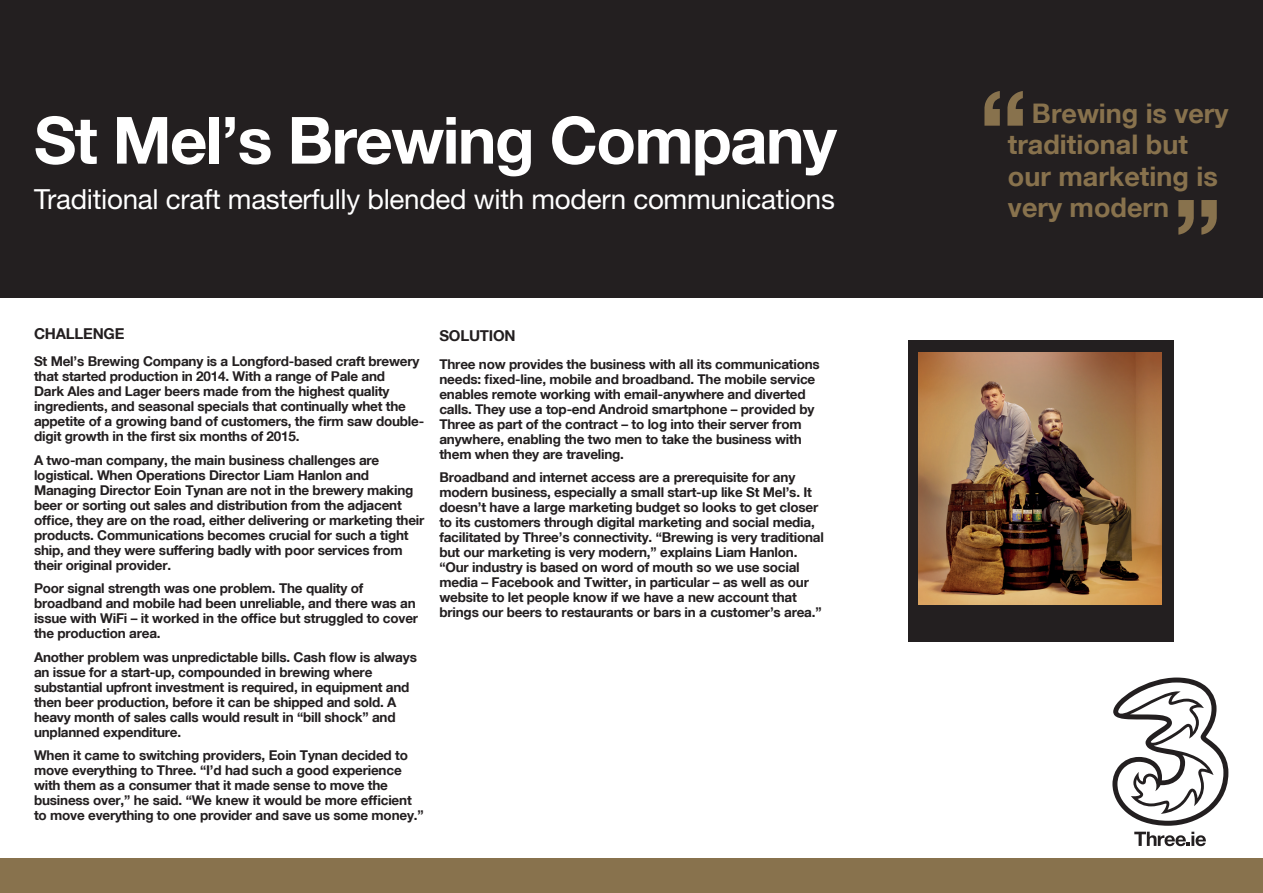
<style>
.page{position:relative;width:1263px;height:893px;background:#fff}
.page>*{position:absolute;margin:0;border:0;box-sizing:border-box;transform-origin:0 0}
.t1{font:65.25px "Helvetica Neue Bold WHAM";letter-spacing:-.025em;color:#fff}
.t2{font:27.75px "Helvetica Neue";letter-spacing:-.01em;color:#fff}
.t3{font:27px/31.5px "Helvetica Neue Bold WHAM";color:#88724d}
.t4{font:15px "Helvetica Neue Bold WHAM";letter-spacing:-.015em;color:#231f20}
.t5{font:13.5px/15px "Helvetica Neue Bold WHAM";letter-spacing:-.015em;color:#231f20}
</style>
<div class="page">
<div style="left:0;top:0;width:1263px;height:298px;background:#231f20"></div>
<svg style="left:1178px;top:200px;width:39px;height:35px"></svg>
<svg style="left:984px;top:91px;width:39px;height:35px"></svg>
<div style="left:0;top:859px;width:1263px;height:34px;background:#88724d"></div>
<svg style="left:1134px;top:832px;width:72px;height:14px"></svg>
<svg style="left:1112px;top:677px;width:116px;height:149px"></svg>
<div style="left:909px;top:340px;width:265px;height:302px;background:#231f20"></div>
<img style="left:918px;top:353px;width:243px;height:252px">
<h1 class="t1" style="left:34px;top:100px;width:804px">St Mel’s Brewing Company</h1>
<h2 class="t2" style="left:34px;top:182px;width:802px">Traditional craft masterfully blended with modern communications</h2>
<p class="t4" style="left:34px;top:324px;width:92px">CHALLENGE</p>
<p class="t5" style="left:34px;top:354px;width:392px">St Mel’s Brewing Company is a Longford-based craft brewery that started production in 2014. With a range of Pale and<br>Dark Ales and Lager beers made from the highest quality ingredients, and seasonal specials that continually whet the appetite of a growing band of customers, the firm saw double&shy;digit growth in the first six months of 2015.</p>
<p class="t5" style="left:34px;top:452px;width:392px">A two-man company, the main business challenges are logistical. When Operations Director Liam Hanlon and Managing Director Eoin Tynan are not in the brewery making beer or sorting out sales and distribution from the adjacent office, they are on the road, either delivering or marketing their products. Communications becomes crucial for such a tight ship, and they were suffering badly with poor services from their original provider.</p>
<p class="t5" style="left:34px;top:581px;width:386px">Poor signal strength was one problem. The quality of broadband and mobile had been unreliable, and there was an issue with WiFi – it worked in the office but struggled to cover the production area.</p>
<p class="t5" style="left:34px;top:649px;width:384px">Another problem was unpredictable bills. Cash flow is always an issue for a start-up, compounded in brewing where substantial upfront investment is required, in equipment and then beer production, before it can be shipped and sold. A heavy month of sales calls would result in “bill shock” and unplanned expenditure.</p>
<p class="t5" style="left:34px;top:748px;width:391px">When it came to switching providers, Eoin Tynan decided to move everything to Three. “I’d had such a good experience with them as a consumer that it made sense to move the business over,” he said. “We knew it would be more efficient to move everything to one provider and save us some money.”</p>
<p class="t4" style="left:439px;top:326px;width:78px">SOLUTION</p>
<p class="t5" style="left:439px;top:356px;width:382px">Three now provides the business with all its communications needs: fixed-line, mobile and broadband. The mobile service enables remote working with email-anywhere and diverted calls. They use a top-end Android smartphone – provided by Three as part of the contract – to log into their server from anywhere, enabling the two men to take the business with them when they are traveling.</p>
<p class="t5" style="left:439px;top:469px;width:386px">Broadband and internet access are a prerequisite for any modern business, especially a small start-up like St Mel’s. It doesn’t have a large marketing budget so looks to get closer to its customers through digital marketing and social media, facilitated by Three’s connectivity. “Brewing is very traditional but our marketing is very modern,” explains Liam Hanlon. “Our industry is based on word of mouth so we use social media – Facebook and Twitter, in particular – as well as our website to let people know if we have a new account that brings our beers to restaurants or bars in a customer’s area.”</p>
<h3 class="t3" style="left:1008px;top:97px;width:222px;text-indent:24px">Brewing is very traditional but our marketing is very modern</h3>
</div>
